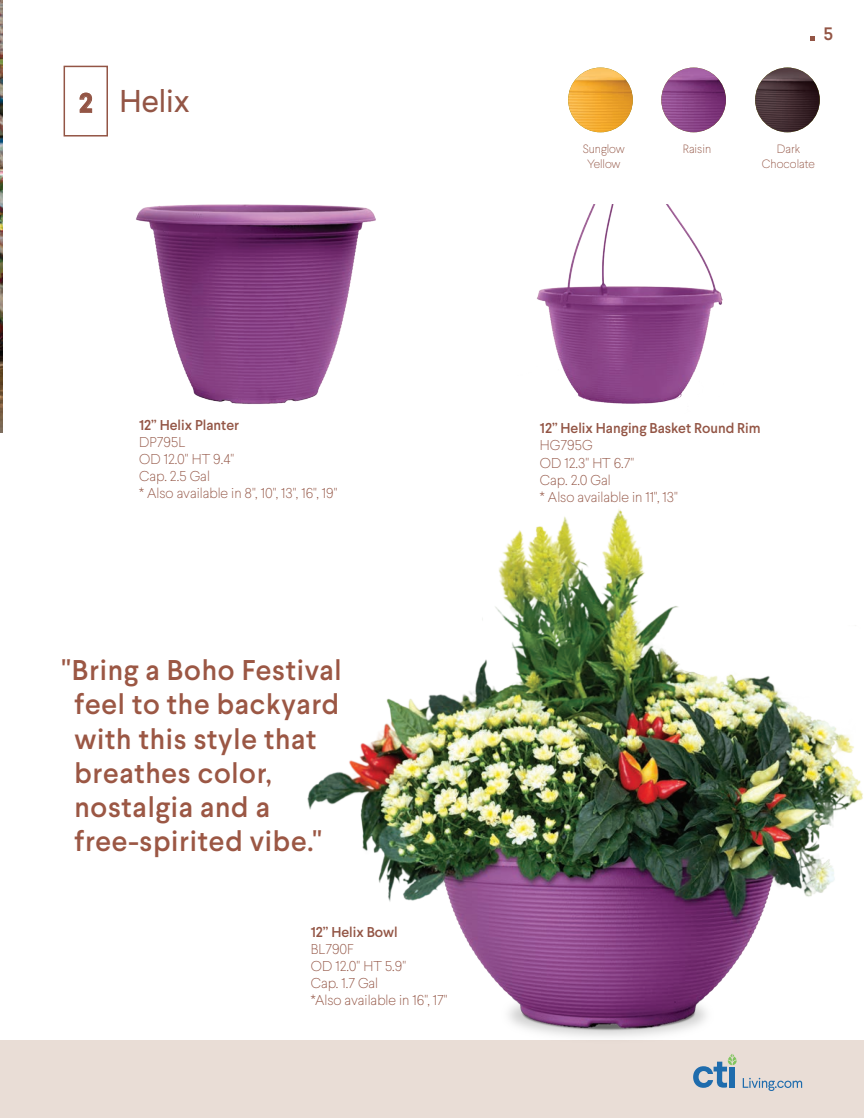
<style>
.page{position:relative;width:864px;height:1118px;background:#fff}
.page>*{position:absolute;margin:0;border:0;box-sizing:border-box;transform-origin:0 0}
.t1{font:31.5px "Larsseit";color:#935545}
.t2{font:500 28.5px/34.2px "Larsseit";letter-spacing:.025em;color:#9b5744}
.t3{font:500 18px "Larsseit";color:#935545}
.t4{font:100 14.25px/17.1px "Larsseit";color:#935545}
.t5{font:500 14.25px "Larsseit";color:#935545}
.t6{font:100 12px/14.4px "Larsseit";color:#935545;text-align:center}
.s1{font-weight:700;font-size:27px}
</style>
<div class="page">
<div style="left:0;top:1040px;width:864px;height:78px;background:#e9ddd6"></div>
<svg style="left:693px;top:1054px;width:44px;height:34px"></svg>
<svg style="left:743px;top:1078px;width:59px;height:13px"></svg>
<img style="left:0;top:0;width:2px;height:432px">
<img style="left:537px;top:204px;width:186px;height:200px">
<svg style="left:811px;top:36px;width:4px;height:4px"></svg>
<div style="left:64px;top:66px;width:44px;height:70px;border:2px solid #935545"></div>
<img style="left:307px;top:509px;width:556px;height:528px">
<img style="left:136px;top:204px;width:240px;height:200px">
<img style="left:661px;top:68px;width:65px;height:64px;border-radius:32px">
<img style="left:755px;top:68px;width:65px;height:64px;border-radius:32px">
<img style="left:568px;top:68px;width:65px;height:64px;border-radius:32px">
<h1 class="t1" style="left:79px;top:81px;width:112px"><span class="s1">2</span> Helix</h1>
<p class="t6" style="left:583px;top:142px;width:44px">Sunglow<br>Yellow</p>
<p class="t3" style="left:824px;top:22px;width:11px">5</p>
<p class="t6" style="left:683px;top:142px;width:30px">Raisin</p>
<p class="t6" style="left:762px;top:142px;width:55px">Dark<br>Chocolate</p>
<p class="t5" style="left:139px;top:415px;width:101px">12” Helix Planter</p>
<p class="t4" style="left:139px;top:433px;width:200px">DP795L<br>OD 12.0" HT 9.4"<br>Cap. 2.5 Gal<br>* Also available in 8", 10", 13", 16", 19"</p>
<h2 class="t2" style="left:75px;top:653px;width:269px;text-indent:-13px">"Bring a Boho Festival feel to the backyard with this style that breathes color, nostalgia and a free-spirited vibe."</h2>
<p class="t5" style="left:311px;top:923px;width:88px">12” Helix Bowl</p>
<p class="t4" style="left:311px;top:940px;width:138px">BL790F<br>OD 12.0" HT 5.9"<br>Cap. 1.7 Gal<br>*Also available in 16", 17"</p>
<p class="t5" style="left:540px;top:419px;width:222px">12” Helix Hanging Basket Round Rim</p>
<p class="t4" style="left:540px;top:437px;width:139px">HG795G<br>OD 12.3" HT 6.7"<br>Cap. 2.0 Gal<br>* Also available in 11", 13"</p>
</div>
